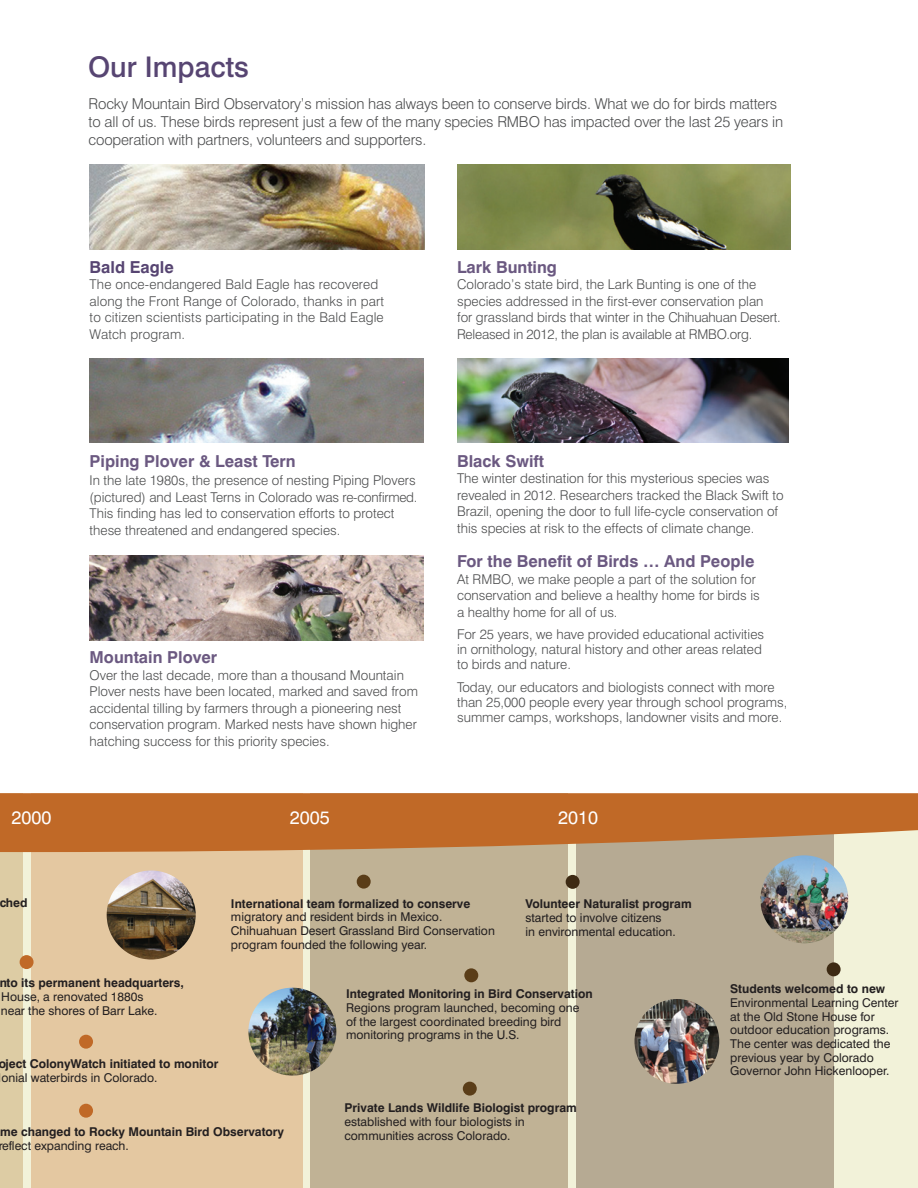
<style>
.page{position:relative;width:918px;height:1188px;background:#fff}
.page>*{position:absolute;margin:0;border:0;box-sizing:border-box;transform-origin:0 0}
.t1{font:500 28.5px "Swiss 721 BT";color:#574572}
.t2{font:18.15px "Swiss 721 BT";color:#fff}
.t3{font:700 16.5px "Swiss 721 BT";color:#6b5981}
.t4{font:700 16.5px "Swiss 721 BT";color:#574572}
.t5{font:300 15px/18px "Swiss 721 BT";letter-spacing:-.01em;color:#4b4c4d}
.t6{font:300 13.5px/16.5px "Swiss 721 BT";color:#4b4c4d}
.t7{font:12.15px/13.6px "Swiss 721 BT";color:#231f20}
.t8{font:700 12.15px "Swiss 721 BT";color:#231f20}
</style>
<div class="page">
<div style="left:0;top:798px;width:918px;height:390px;background:#f2f2d9"></div>
<div style="left:0;top:798px;width:23px;height:390px;background:#ddcca4"></div>
<div style="left:31px;top:798px;width:271px;height:390px;background:#e4c8a1"></div>
<div style="left:310px;top:798px;width:258px;height:390px;background:#c0b295"></div>
<div style="left:576px;top:798px;width:258px;height:390px;background:#b6aa93"></div>
<svg style="left:0;top:793px;width:918px;height:59px;background:#c17336"></svg>
<div style="left:20px;top:955px;width:14px;height:14px;background:#c06927;border-radius:50%"></div>
<div style="left:79px;top:1035px;width:14px;height:14px;background:#c06927;border-radius:50%"></div>
<div style="left:79px;top:1104px;width:14px;height:14px;background:#c06927;border-radius:50%"></div>
<div style="left:357px;top:875px;width:14px;height:14px;background:#5a3d18;border-radius:50%"></div>
<div style="left:464px;top:968px;width:14px;height:14px;background:#5a3d18;border-radius:50%"></div>
<div style="left:463px;top:1082px;width:14px;height:14px;background:#5a3d18;border-radius:50%"></div>
<div style="left:566px;top:875px;width:14px;height:14px;background:#3d2a13;border-radius:50%"></div>
<div style="left:827px;top:962px;width:14px;height:14px;background:#3d2a13;border-radius:50%"></div>
<img style="left:90px;top:165px;width:334px;height:85px">
<img style="left:90px;top:358px;width:333px;height:85px">
<img style="left:457px;top:358px;width:332px;height:85px">
<img style="left:90px;top:556px;width:333px;height:84px">
<img style="left:457px;top:165px;width:334px;height:85px">
<img style="left:760px;top:855px;width:88px;height:88px;border-radius:44px">
<img style="left:107px;top:870px;width:89px;height:90px;border-radius:45px">
<img style="left:634px;top:999px;width:85px;height:85px;border-radius:42px">
<img style="left:248px;top:988px;width:88px;height:88px;border-radius:44px">
<p class="t1" style="left:88px;top:49px;width:162px">Our Impacts</p>
<p class="t5" style="left:89px;top:95px;width:696px">Rocky Mountain Bird Observatory’s mission has always been to conserve birds. What we do for birds matters to all of us. These birds represent just a few of the many species RMBO has impacted over the last 25 years in cooperation with partners, volunteers and supporters.</p>
<p class="t4" style="left:90px;top:257px;width:86px">Bald Eagle</p>
<p class="t6" style="left:90px;top:276px;width:296px">The once-endangered Bald Eagle has recovered along the Front Range of Colorado, thanks in part to citizen scientists participating in the Bald Eagle Watch program.</p>
<p class="t3" style="left:457px;top:257px;width:101px">Lark Bunting</p>
<p class="t6" style="left:457px;top:276px;width:325px">Colorado’s state bird, the Lark Bunting is one of the species addressed in the first-ever conservation plan for grassland birds that winter in the Chihuahuan Desert.<br>Released in 2012, the plan is available at RMBO.org.</p>
<p class="t3" style="left:90px;top:451px;width:208px">Piping Plover &amp; Least Tern</p>
<p class="t6" style="left:90px;top:472px;width:329px">In the late 1980s, the presence of nesting Piping Plovers (pictured) and Least Terns in Colorado was re-confirmed.<br>This finding has led to conservation efforts to protect these threatened and endangered species.</p>
<p class="t3" style="left:90px;top:648px;width:129px">Mountain Plover</p>
<p class="t6" style="left:90px;top:667px;width:330px">Over the last decade, more than a thousand Mountain Plover nests have been located, marked and saved from accidental tilling by farmers through a pioneering nest conservation program. Marked nests have shown higher hatching success for this priority species.</p>
<p class="t3" style="left:457px;top:451px;width:89px">Black Swift</p>
<p class="t6" style="left:457px;top:470px;width:328px">The winter destination for this mysterious species was revealed in 2012. Researchers tracked the Black Swift to Brazil, opening the door to full life-cycle conservation of this species at risk to the effects of climate change.</p>
<p class="t3" style="left:457px;top:552px;width:299px">For the Benefit of Birds … And People</p>
<p class="t6" style="left:457px;top:571px;width:304px">At RMBO, we make people a part of the solution for conservation and believe a healthy home for birds is a healthy home for all of us.</p>
<p class="t6" style="left:457px;top:627px;width:309px;line-height:15px">For 25 years, we have provided educational activities in ornithology, natural history and other areas related to birds and nature.</p>
<p class="t6" style="left:457px;top:680px;width:332px;line-height:15px">Today, our educators and biologists connect with more than 25,000 people every year through school programs, summer camps, workshops, landowner visits and more.</p>
<h2 class="t2" style="left:11px;top:807px;width:42px">2000</h2>
<h2 class="t2" style="left:290px;top:807px;width:42px">2005</h2>
<h2 class="t2" style="left:558px;top:807px;width:42px">2010</h2>
<p class="t8" style="left:-1px;top:896px;width:30px">ched</p>
<p class="t8" style="left:-1px;top:975px;width:186px">nto its permanent headquarters,</p>
<p class="t7" style="left:1px;top:990px;width:158px">House, a renovated 1880s near the shores of Barr Lake.</p>
<p class="t8" style="left:-2px;top:1056px;width:222px">oject ColonyWatch initiated to monitor</p>
<p class="t7" style="left:-1px;top:1071px;width:160px">lonial waterbirds in Colorado.</p>
<p class="t8" style="left:231px;top:896px;width:241px">International team formalized to conserve</p>
<p class="t7" style="left:231px;top:910px;width:265px">migratory and resident birds in Mexico.<br>Chihuahuan Desert Grassland Bird Conservation program founded the following year.</p>
<p class="t8" style="left:346px;top:987px;width:248px">Integrated Monitoring in Bird Conservation</p>
<p class="t7" style="left:346px;top:1001px;width:235px">Regions program launched, becoming one of the largest coordinated breeding bird monitoring programs in the U.S.</p>
<p class="t8" style="left:526px;top:897px;width:168px">Volunteer Naturalist program</p>
<p class="t7" style="left:526px;top:911px;width:152px">started to involve citizens<br>in environmental education.</p>
<p class="t8" style="left:0;top:1124px;width:286px">me changed to Rocky Mountain Bird Observatory</p>
<p class="t7" style="left:-2px;top:1138px;width:132px">reflect expanding reach.</p>
<p class="t8" style="left:345px;top:1101px;width:234px">Private Lands Wildlife Biologist program</p>
<p class="t7" style="left:345px;top:1115px;width:182px">established with four biologists in communities across Colorado.</p>
<p class="t8" style="left:730px;top:982px;width:157px">Students welcomed to new</p>
<p class="t7" style="left:730px;top:996px;width:170px">Environmental Learning Center at the Old Stone House for outdoor education programs.<br>The center was dedicated the previous year by Colorado<br>Governor John Hickenlooper.</p>
</div>
